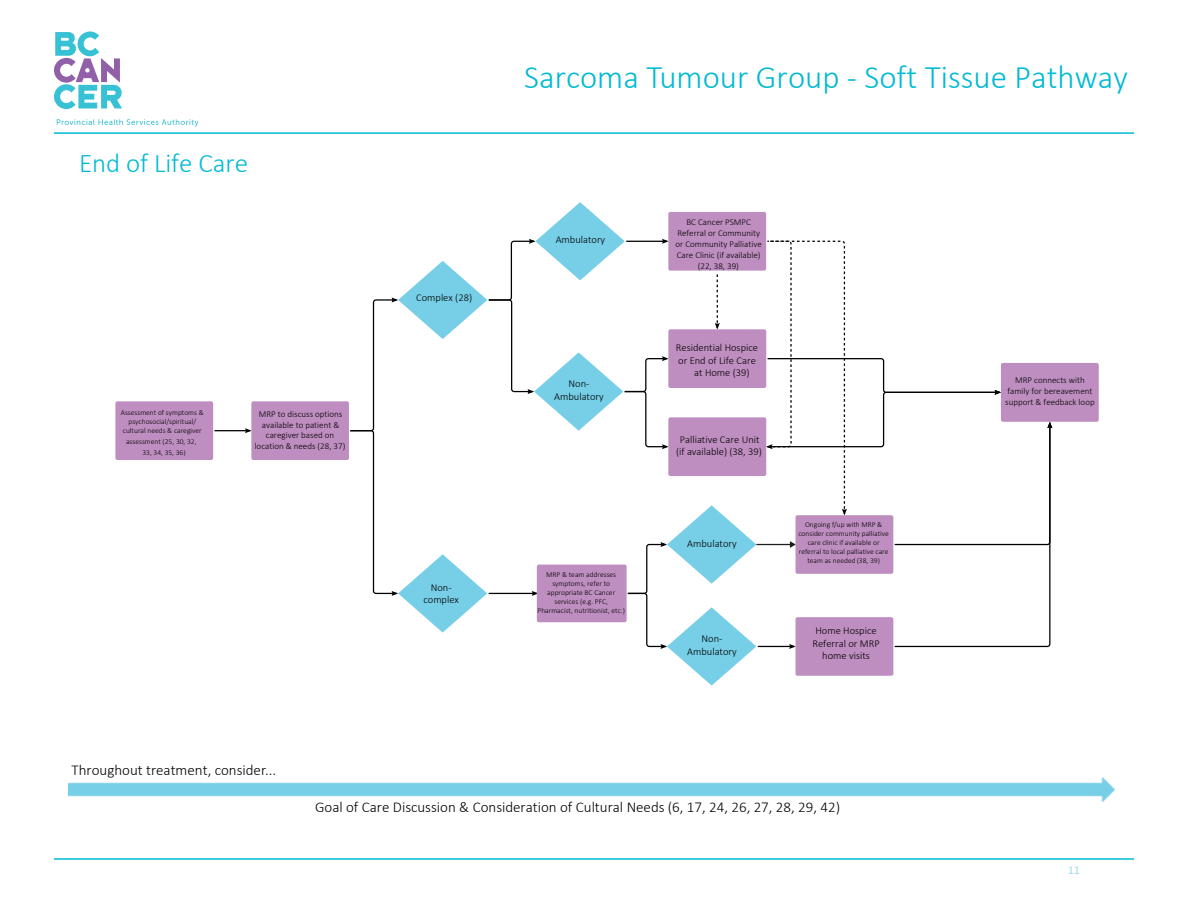
<style>
.page{position:relative;width:1188px;height:918px;background:#fff}
.page>*{position:absolute;margin:0;border:0;box-sizing:border-box;transform-origin:0 0}
.t1{font:300 33px "Calibri";color:#01bad3}
.t2{font:300 27px "Calibri";letter-spacing:-.005em;color:#01bad3}
.t3{font:300 15px "Calibri";color:#000}
.t4{font:300 12px "Calibri";color:#78cfe3}
.t5{font:300 10.5px/12.8px "Calibri";color:#000;text-align:center}
.t6{font:300 9px/10.8px "Calibri";color:#000;text-align:center}
.t7{font:300 7.5px/9px "Calibri";color:#000;text-align:center}
</style>
<div class="page">
<hr style="left:54px;top:858px;width:1080px;height:2px;background:#01bad3">
<hr style="left:54px;top:132px;width:1080px;height:2px;background:#01bad3">
<svg style="left:213px;top:428px;width:38px;height:5px"></svg>
<div style="left:115px;top:401px;width:98px;height:59px;background:#bf8ec0;border-radius:2px"></div>
<div style="left:251px;top:401px;width:98px;height:59px;background:#bf8ec0;border-radius:2px"></div>
<div style="left:1001px;top:363px;width:98px;height:59px;background:#bf8ec0;border-radius:2px"></div>
<svg style="left:350px;top:202px;width:702px;height:484px"></svg>
<svg style="left:57px;top:119px;width:141px;height:8px"></svg>
<svg style="left:54px;top:32px;width:68px;height:77px"></svg>
<h2 class="t2" style="left:79px;top:146px;width:171px">End of Life Care</h2>
<p class="t7" style="left:121px;top:408px;width:85px">Assessment of symptoms &amp; psychosocial/spiritual/ cultural needs &amp; caregiver</p>
<p class="t7" style="left:142px;top:436px;width:56px;line-height:10.6px;text-align:left;text-indent:-16px">assessment (25, 30, 32,<br>33, 34, 35, 36)</p>
<p class="t6" style="left:255px;top:408px;width:92px">MRP to discuss options available to patient &amp; caregiver based on location &amp; needs (28, 37)</p>
<h3 class="t3" style="left:72px;top:761px;width:206px">Throughout treatment, consider...</h3>
<h3 class="t5" style="left:416px;top:291px;width:58px">Complex (28)</h3>
<h3 class="t5" style="left:423px;top:581px;width:37px">Non&shy;complex</h3>
<h1 class="t1" style="left:524px;top:57px;width:605px">Sarcoma Tumour Group - Soft Tissue Pathway</h1>
<h3 class="t5" style="left:556px;top:233px;width:51px">Ambulatory</h3>
<h3 class="t5" style="left:554px;top:377px;width:51px">Non-<br>Ambulatory</h3>
<p class="t7" style="left:538px;top:570px;width:89px">MRP &amp; team addresses symptoms, refer to appropriate BC Cancer services (e.g. PFC,<br>Pharmacist, nutritionist, etc.)</p>
<p class="t6" style="left:676px;top:217px;width:88px">BC Cancer PSMPC<br>Referral or Community or Community Palliative<br>Care Clinic (if available) (22, 38, 39)</p>
<h3 class="t5" style="left:676px;top:341px;width:84px">Residential Hospice</h3>
<h3 class="t5" style="left:678px;top:354px;width:79px">or End of Life Care</h3>
<h3 class="t5" style="left:694px;top:366px;width:57px">at Home (39)</h3>
<h3 class="t5" style="left:676px;top:433px;width:87px">Palliative Care Unit (if available) (38, 39)</h3>
<h3 class="t5" style="left:687px;top:537px;width:51px">Ambulatory</h3>
<h3 class="t5" style="left:687px;top:632px;width:51px">Non-<br>Ambulatory</h3>
<p class="t7" style="left:798px;top:520px;width:92px">Ongoing f/up with MRP &amp; consider community palliative care clinic if available or referral to local palliative care team as needed (38, 39)</p>
<h3 class="t5" style="left:812px;top:624px;width:69px">Home Hospice<br>Referral or MRP home visits</h3>
<p class="t6" style="left:1005px;top:375px;width:91px">MRP connects with family for bereavement support &amp; feedback loop</p>
<h3 class="t3" style="left:315px;top:798px;width:527px">Goal of Care Discussion &amp; Consideration of Cultural Needs (6, 17, 24, 26, 27, 28, 29, 42)</h3>
<h3 class="t4" style="left:1068px;top:863px;width:14px">11</h3>
</div>
